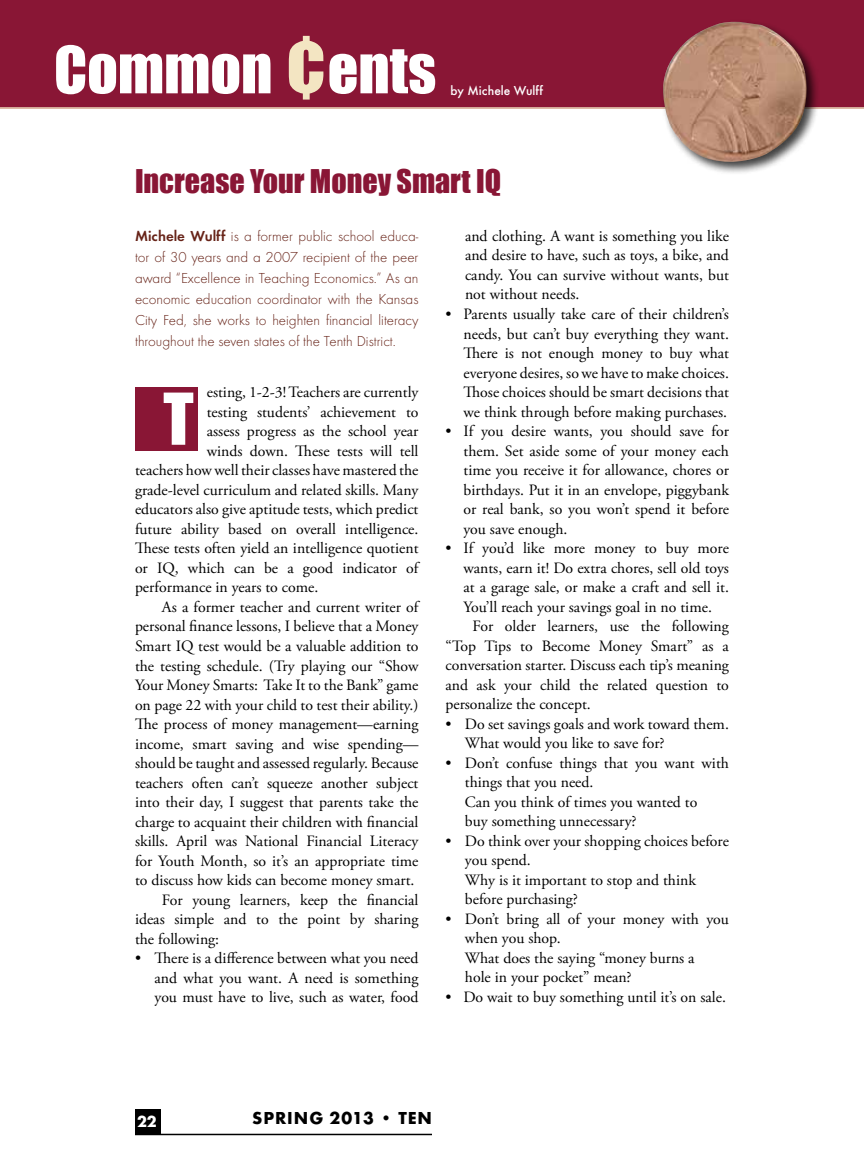
<style>
.page{position:relative;width:864px;height:1175px;background:#fff}
.page>*{position:absolute;margin:0;border:0;box-sizing:border-box;transform-origin:0 0}
.t1{font:60px "Impact";color:#fff}
.t2{font:30px "Impact";color:#891635}
.t3{font:700 18px "Futura T";letter-spacing:.05em;color:#000}
.t4{font:700 16.5px "Futura T";color:#fff}
.t5{font:15.75px/19.5px "Adobe Garamond Pro";color:#000;text-align:justify}
.t6{font:15.75px "Adobe Garamond Pro";letter-spacing:-.025em;color:#000}
.t7{font:300 15px/21px "Futura T";color:#672318;text-align:justify}
.t8{font:500 13.5px "Futura T";color:#fff}
.s1{font-size:75px;color:#f3e5c2}
.s2{font-weight:600}
</style>
<div class="page">
<div style="left:135px;top:1108px;width:25px;height:26px;background:#000"></div>
<hr style="left:135px;top:1133px;width:297px;height:2px;background:#000">
<div style="left:0;top:0;width:864px;height:108px;background:#891635"></div>
<hr style="left:0;top:107px;width:864px;height:2px;background:#f3e5c2">
<div style="left:660px;top:19px;width:160px;height:156px;background:#000;opacity:.75"></div>
<img style="left:661px;top:22px;width:148px;height:144px">
<div style="left:135px;top:387px;width:63px;height:63px;background:#891635"></div>
<svg style="left:164px;top:392px;width:29px;height:53px"></svg>
<h1 class="t1" style="left:54px;top:23px;width:384px">Common <span class="s1">¢</span>ents</h1>
<p class="t8" style="left:451px;top:83px;width:94px">by Michele Wulff</p>
<h2 class="t2" style="left:135px;top:158px;width:368px">Increase Your Money Smart IQ</h2>
<p class="t7" style="left:135px;top:225px;width:285px"><span class="s2">Michele Wulff</span> is a former public school educa&shy;tor of 30 years and a 2007 recipient of the peer award “Excellence in Teaching Economics.” As an economic education coordinator with the Kansas City Fed, she works to heighten financial literacy throughout the seven states of the Tenth District.</p>
<p class="t5" style="left:207px;top:383px;width:213px">esting, 1-2-3! Teachers are currently</p>
<p class="t5" style="left:207px;top:403px;width:213px">testing students’ achievement to</p>
<p class="t5" style="left:207px;top:422px;width:213px">assess progress as the school year</p>
<p class="t5" style="left:207px;top:442px;width:213px">winds down. These tests will tell</p>
<p class="t5" style="left:135px;top:461px;width:285px">teachers how well their classes have mastered the</p>
<p class="t5" style="left:135px;top:481px;width:285px">grade-level curriculum and related skills. Many</p>
<p class="t5" style="left:135px;top:500px;width:285px">educators also give aptitude tests, which predict</p>
<p class="t5" style="left:135px;top:520px;width:285px">future ability based on overall intelligence.</p>
<p class="t5" style="left:135px;top:539px;width:285px">These tests often yield an intelligence quotient</p>
<p class="t5" style="left:135px;top:559px;width:287px">or IQ, which can be a good indicator of</p>
<p class="t5" style="left:135px;top:578px;width:185px">performance in years to come.</p>
<p class="t5" style="left:162px;top:598px;width:260px">As a former teacher and current writer of</p>
<p class="t5" style="left:135px;top:617px;width:285px">personal finance lessons, I believe that a Money</p>
<p class="t5" style="left:135px;top:637px;width:285px">Smart IQ test would be a valuable addition to</p>
<p class="t5" style="left:135px;top:656px;width:285px">the testing schedule. (Try playing our “Show</p>
<p class="t6" style="left:135px;top:675px;width:285px">Your Money Smarts: Take It to the Bank” game</p>
<p class="t5" style="left:135px;top:695px;width:285px">on page 22 with your child to test their ability.)</p>
<p class="t5" style="left:135px;top:715px;width:285px">The process of money management—earning</p>
<p class="t5" style="left:135px;top:734px;width:285px">income, smart saving and wise spending—</p>
<p class="t5" style="left:135px;top:754px;width:285px">should be taught and assessed regularly. Because</p>
<p class="t5" style="left:135px;top:773px;width:285px">teachers often can’t squeeze another subject</p>
<p class="t5" style="left:135px;top:793px;width:285px">into their day, I suggest that parents take the</p>
<p class="t5" style="left:135px;top:812px;width:285px">charge to acquaint their children with financial</p>
<p class="t5" style="left:135px;top:832px;width:285px">skills. April was National Financial Literacy</p>
<p class="t5" style="left:135px;top:851px;width:285px">for Youth Month, so it’s an appropriate time</p>
<p class="t5" style="left:135px;top:871px;width:281px">to discuss how kids can become money smart.</p>
<p class="t5" style="left:162px;top:890px;width:258px">For young learners, keep the financial</p>
<p class="t5" style="left:135px;top:910px;width:285px">ideas simple and to the point by sharing</p>
<p class="t5" style="left:135px;top:929px;width:86px">the following:</p>
<p class="t5" style="left:155px;top:949px;width:266px;text-indent:-20px">• There is a difference between what you need and what you want. A need is something you must have to live, such as water, food</p>
<p class="t5" style="left:465px;top:227px;width:266px">and clothing. A want is something you like and desire to have, such as toys, a bike, and candy. You can survive without wants, but not without needs.</p>
<p class="t5" style="left:464px;top:305px;width:267px;text-indent:-18px">• Parents usually take care of their children’s needs, but can’t buy everything they want.<br>There is not enough money to buy what everyone desires, so we have to make choices.<br>Those choices should be smart decisions that we think through before making purchases.</p>
<p class="t5" style="left:464px;top:422px;width:267px;text-indent:-18px">• If you desire wants, you should save for them. Set aside some of your money each time you receive it for allowance, chores or birthdays. Put it in an envelope, piggybank or real bank, so you won’t spend it before you save enough.</p>
<p class="t5" style="left:445px;top:539px;width:285px">• If you’d like more money to buy more</p>
<p class="t5" style="left:463px;top:558px;width:267px">wants, earn it! Do extra chores, sell old toys</p>
<p class="t5" style="left:463px;top:578px;width:267px">at a garage sale, or make a craft and sell it.</p>
<p class="t5" style="left:463px;top:597px;width:250px">You’ll reach your savings goal in no time.</p>
<p class="t5" style="left:472px;top:617px;width:258px">For older learners, use the following</p>
<p class="t5" style="left:445px;top:636px;width:285px">“Top Tips to Become Money Smart” as a</p>
<p class="t5" style="left:445px;top:656px;width:285px">conversation starter. Discuss each tip’s meaning</p>
<p class="t5" style="left:445px;top:675px;width:285px">and ask your child the related question to</p>
<p class="t5" style="left:445px;top:695px;width:147px">personalize the concept.</p>
<p class="t5" style="left:465px;top:714px;width:266px;text-indent:-19px">• Do set savings goals and work toward them.<br>What would you like to save for?</p>
<p class="t5" style="left:465px;top:753px;width:266px;text-align:left;text-indent:-19px">• Don’t confuse things that you want with things that you need.<br>Can you think of times you wanted to<br>buy something unnecessary?</p>
<p class="t5" style="left:465px;top:831px;width:266px;text-align:left;text-indent:-19px">• Do think over your shopping choices before you spend.<br>Why is it important to stop and think before purchasing?</p>
<p class="t5" style="left:465px;top:909px;width:266px;text-align:left;text-indent:-20px">• Don’t bring all of your money with you when you shop.<br>What does the saying “money burns a<br>hole in your pocket” mean?</p>
<p class="t5" style="left:445px;top:987px;width:282px">• Do wait to buy something until it’s on sale.</p>
<p class="t4" style="left:137px;top:1112px;width:21px">22</p>
<p class="t3" style="left:252px;top:1107px;width:181px">SPRING 2013 • TEN</p>
</div>
